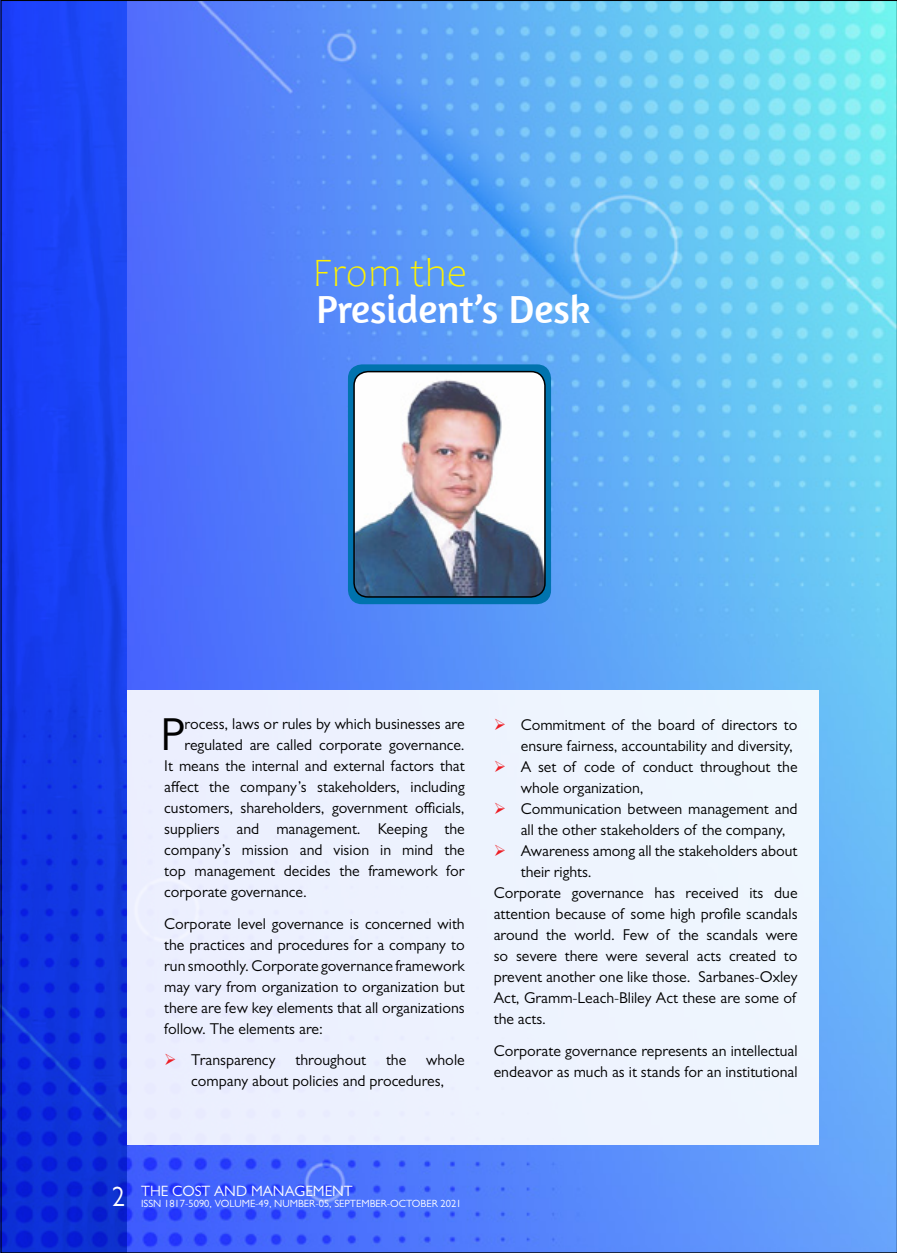
<style>
.page{position:relative;width:897px;height:1253px;background:#fff}
.page>*{position:absolute;margin:0;border:0;box-sizing:border-box;transform-origin:0 0}
.t1{font:46.5px "Gill Sans";color:#000}
.t2{font:300 40.65px "Candara";color:#fff200}
.t3{font:40.05px "Amaranth";color:#fff}
.t4{font:15.75px/21px "Gill Sans";color:#000}
.t5{font:15px "Gill Sans";color:#fff}
.t6{font:10.5px "Gill Sans";color:#fff}
.s1{color:#ed1d24}
.s2{font-size:28.2px}
</style>
<div class="page">
<img style="left:126px;top:0;width:771px;height:1253px">
<div style="left:127px;top:690px;width:692px;height:454px;background:#edf2fe"></div>
<img style="left:0;top:0;width:126px;height:1253px">
<div style="left:348px;top:364px;width:203px;height:240px;background:#0073ae;border-radius:14px"></div>
<img style="left:354px;top:372px;width:191px;height:225px">
<div style="left:353px;top:371px;width:192px;height:227px;border:2px solid #000;border-radius:14px"></div>
<h2 class="t2" style="left:312px;top:250px;width:156px">From the</h2>
<h3 class="t3" style="left:316px;top:286px;width:276px">President’s Desk</h3>
<h1 class="t1" style="left:160px;top:707px;width:26px">P</h1>
<p class="t4" style="left:184px;top:713px;width:281px">rocess, laws or rules by which businesses are</p>
<p class="t4" style="left:184px;top:734px;width:281px">regulated are called corporate governance.</p>
<p class="t4" style="left:164px;top:755px;width:302px">It means the internal and external factors that</p>
<p class="t4" style="left:164px;top:776px;width:302px">affect the company’s stakeholders, including</p>
<p class="t4" style="left:164px;top:797px;width:302px">customers, shareholders, government officials,</p>
<p class="t4" style="left:164px;top:818px;width:302px">suppliers and management. Keeping the</p>
<p class="t4" style="left:164px;top:839px;width:302px">company’s mission and vision in mind the</p>
<p class="t4" style="left:164px;top:860px;width:302px">top management decides the framework for</p>
<p class="t4" style="left:164px;top:881px;width:144px">corporate governance.</p>
<p class="t4" style="left:164px;top:913px;width:302px;text-align:justify">Corporate level governance is concerned with the practices and procedures for a company to run smoothly. Corporate governance framework may vary from organization to organization but there are few key elements that all organizations follow. The elements are:</p>
<p class="t4" style="left:164px;top:1049px;width:113px"><span class="s1">➢</span> Transparency</p>
<p class="t4" style="left:295px;top:1049px;width:72px">throughout</p>
<p class="t4" style="left:386px;top:1049px;width:22px">the</p>
<p class="t4" style="left:191px;top:1049px;width:275px;text-indent:235px">whole company about policies and procedures,</p>
<p class="t4" style="left:493px;top:714px;width:305px;text-align:right"><span class="s1">➢</span> Commitment of the board of directors to ensure fairness, accountability and diversity,</p>
<p class="t4" style="left:520px;top:756px;width:278px;text-indent:-27px"><span class="s1">➢</span> A set of code of conduct throughout the whole organization,</p>
<p class="t4" style="left:520px;top:798px;width:278px;text-indent:-27px"><span class="s1">➢</span> Communication between management and all the other stakeholders of the company,</p>
<p class="t4" style="left:493px;top:840px;width:305px"><span class="s1">➢</span> Awareness among all the stakeholders about</p>
<p class="t4" style="left:520px;top:861px;width:72px">their rights.</p>
<p class="t4" style="left:493px;top:882px;width:305px">Corporate governance has received its due</p>
<p class="t4" style="left:493px;top:903px;width:305px">attention because of some high profile scandals</p>
<p class="t4" style="left:493px;top:924px;width:305px">around the world. Few of the scandals were</p>
<p class="t4" style="left:493px;top:945px;width:305px">so severe there were several acts created to</p>
<p class="t4" style="left:493px;top:966px;width:305px">prevent another one like those. Sarbanes-Oxley</p>
<p class="t4" style="left:493px;top:987px;width:304px">Act, Gramm-Leach-Bliley Act these are some of</p>
<p class="t4" style="left:493px;top:1008px;width:54px">the acts.</p>
<p class="t4" style="left:493px;top:1040px;width:305px">Corporate governance represents an intellectual endeavor as much as it stands for an institutional</p>
<p class="t5" style="left:112px;top:1182px;width:242px"><span class="s2">2</span> THE COST AND MANAGEMENT</p>
<p class="t6" style="left:141px;top:1198px;width:322px">ISSN 1817-5090, VOLUME-49, NUMBER-05, SEPTEMBER-OCTOBER 2021</p>
</div>
